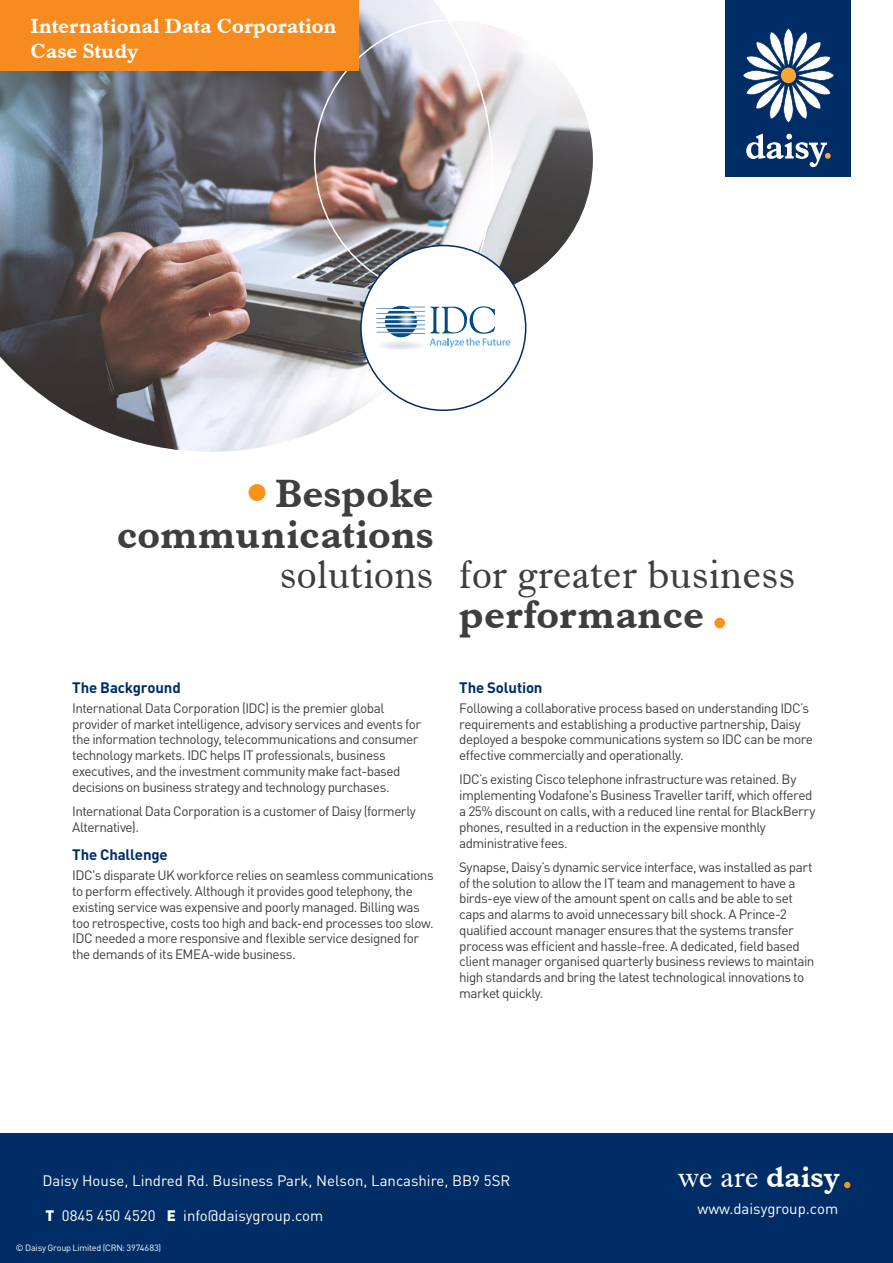
<style>
.page{position:relative;width:893px;height:1263px;background:#fff}
.page>*{position:absolute;margin:0;border:0;box-sizing:border-box;transform-origin:0 0}
.t1{font:40.5px/40.5px "Dutch 766 BT Bold A";color:#3e3e3f;text-align:right}
.t2{font:40.5px "Dutch 766 BT Roman A";color:#3e3e3f}
.t3{font:30px "Dutch 766 BT Roman A";color:#fff}
.t4{font:21px/25.2px "Dutch 766 BT Bold A";color:#fff}
.t5{font:15px "DIN";color:#fff}
.Sub_Heading{font:700 15px "DIN";letter-spacing:-.01em;color:#002d66}
.Body_Copy{font:13.5px/15.8px "DIN";letter-spacing:-.04em;color:#3e3e3f}
.Body_Copy-2{font:9px "DIN";letter-spacing:-.02em;color:#fff}
.s1{font-family:"Dutch 766 BT Bold A"}
.s2{font-weight:900}
</style>
<div class="page">
<div style="left:0;top:1133px;width:893px;height:130px;background:#002d66"></div>
<svg style="left:844px;top:1182px;width:6px;height:6px"></svg>
<div style="left:714px;top:618px;width:11px;height:10px;background:#f7931d;border-radius:50%"></div>
<div style="left:249px;top:484px;width:17px;height:17px;background:#f7931d;border-radius:50%"></div>
<div style="left:725px;top:0;width:125px;height:177px;background:#002d66"></div>
<svg style="left:743px;top:28px;width:91px;height:95px"></svg>
<svg style="left:746px;top:134px;width:85px;height:33px"></svg>
<img style="left:0;top:0;width:593px;height:452px">
<div style="left:361px;top:246px;width:165px;height:164px;background:#fff;border-radius:50%"></div>
<svg style="left:376px;top:306px;width:134px;height:44px"></svg>
<div style="left:0;top:0;width:359px;height:71px;background:#f68b1f"></div>
<p class="t4" style="left:31px;top:13px;width:308px">International Data Corporation<br>Case Study</p>
<p class="t1" style="left:117px;top:472px;width:318px">Bespoke communications</p>
<p class="t2" style="left:280px;top:549px;width:155px">solutions</p>
<p class="Sub_Heading" style="left:72px;top:678px;width:110px">The Background</p>
<p class="Body_Copy" style="left:72px;top:700px;width:350px">International Data Corporation (IDC) is the premier global provider of market intelligence, advisory services and events for the information technology, telecommunications and consumer technology markets. IDC helps IT professionals, business executives, and the investment community make fact-based decisions on business strategy and technology purchases.</p>
<p class="Body_Copy" style="left:72px;top:803px;width:345px">International Data Corporation is a customer of Daisy (formerly<br>Alternative).</p>
<p class="Sub_Heading" style="left:72px;top:845px;width:97px">The Challenge</p>
<p class="Body_Copy" style="left:72px;top:867px;width:363px">IDC's disparate UK workforce relies on seamless communications to perform effectively. Although it provides good telephony, the existing service was expensive and poorly managed. Billing was too retrospective, costs too high and back-end processes too slow.<br>IDC needed a more responsive and flexible service designed for the demands of its EMEA-wide business.</p>
<p class="t2" style="left:459px;top:549px;width:338px">for greater business</p>
<p class="t1" style="left:459px;top:594px;width:247px">performance</p>
<p class="Sub_Heading" style="left:459px;top:678px;width:85px">The Solution</p>
<p class="Body_Copy" style="left:459px;top:700px;width:355px">Following a collaborative process based on understanding IDC’s requirements and establishing a productive partnership, Daisy deployed a bespoke communications system so IDC can be more effective commercially and operationally.</p>
<p class="Body_Copy" style="left:459px;top:771px;width:358px">IDC’s existing Cisco telephone infrastructure was retained. By implementing Vodafone's Business Traveller tariff, which offered a 25% discount on calls, with a reduced line rental for BlackBerry phones, resulted in a reduction in the expensive monthly administrative fees.</p>
<p class="Body_Copy" style="left:459px;top:859px;width:357px">Synapse, Daisy’s dynamic service interface, was installed as part of the solution to allow the IT team and management to have a birds-eye view of the amount spent on calls and be able to set caps and alarms to avoid unnecessary bill shock. A Prince-2 qualified account manager ensures that the systems transfer process was efficient and hassle-free. A dedicated, field based client manager organised quarterly business reviews to maintain high standards and bring the latest technological innovations to market quickly.</p>
<p class="t5" style="left:43px;top:1171px;width:469px">Daisy House, Lindred Rd. Business Park, Nelson, Lancashire, BB9 5SR</p>
<h2 class="t3" style="left:679px;top:1158px;width:163px">we are <span class="s1">daisy</span></h2>
<p class="t5" style="left:46px;top:1206px;width:279px"><span class="s2">T</span> 0845 450 4520 <span class="s2">E</span> info@daisygroup.com</p>
<p class="t5" style="left:698px;top:1200px;width:142px">www.daisygroup.com</p>
<p class="Body_Copy-2" style="left:16px;top:1242px;width:147px">© Daisy Group Limited (CRN: 3974683)</p>
</div>
